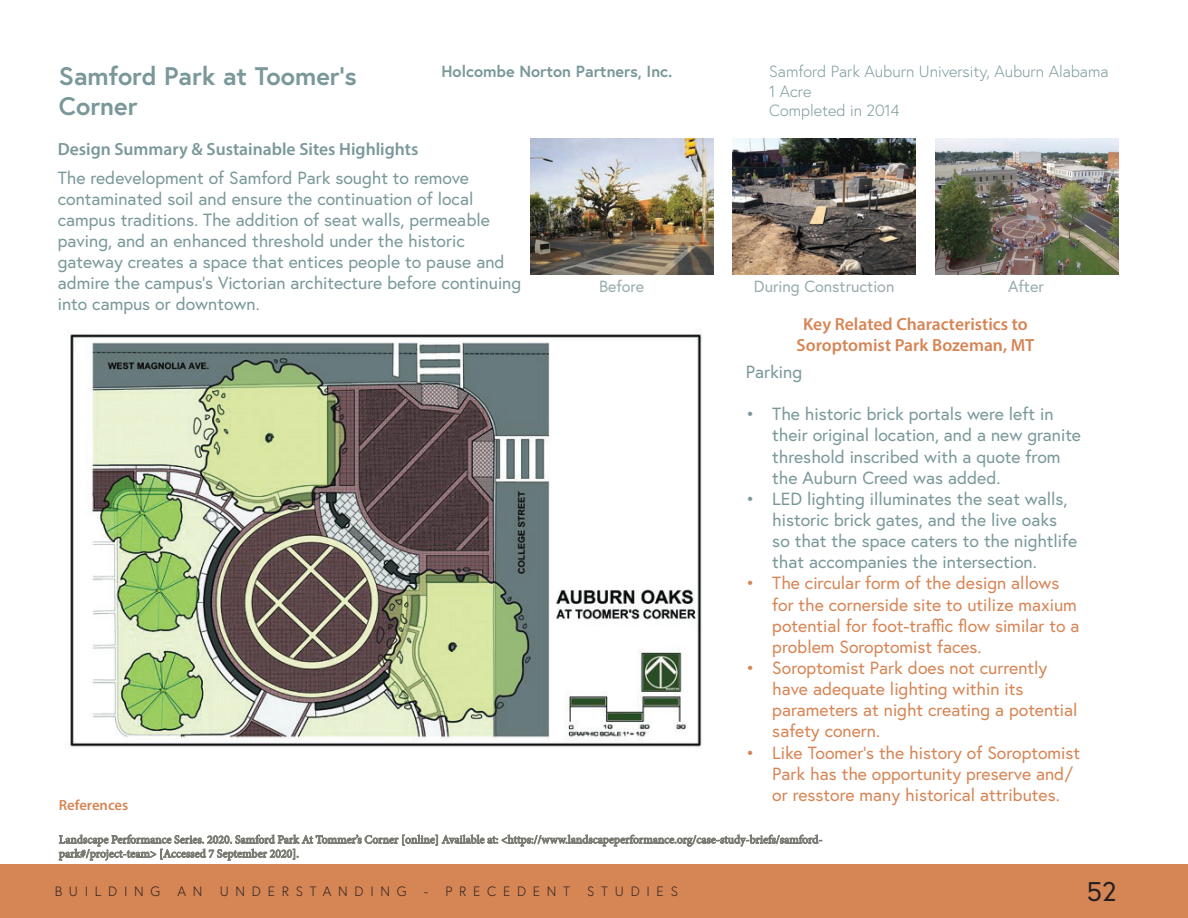
<style>
.page{position:relative;width:1188px;height:918px;background:#fff}
.page>*{position:absolute;margin:0;border:0;box-sizing:border-box;transform-origin:0 0}
.t1{font:27px "Europa";color:#231f20}
.t2{font:700 25.35px/30.5px "Europa";color:#7a9899}
.t3{font:17.55px/21.1px "Europa";color:#7a9899}
.t4{font:17.55px/21.1px "Europa";color:#d68555}
.t5{font:600 17.55px/21.1px "Myriad Pro";color:#d68555;text-align:center}
.t6{font:600 17.55px "Myriad Pro";color:#7a9899}
.t7{font:300 16.2px/19.4px "Europa";color:#7a9899}
.t8{font:16.2px "Europa";color:#99acad}
.t9{font:700 16.2px "Europa";color:#7a9899}
.t10{font:600 14.7px "Myriad Pro";color:#d68555}
.t11{font:300 13.5px "Europa";letter-spacing:.5em;color:#231f20}
</style>
<div class="page">
<div style="left:1px;top:865px;width:1187px;height:53px;background:#d68555"></div>
<svg style="left:58px;top:834px;width:764px;height:27px"></svg>
<img style="left:70px;top:330px;width:632px;height:419px">
<img style="left:530px;top:138px;width:183px;height:137px">
<img style="left:733px;top:138px;width:183px;height:137px">
<img style="left:935px;top:138px;width:183px;height:137px">
<h2 class="t2" style="left:59px;top:60px;width:299px">Samford Park at Toomer’s<br>Corner</h2>
<p class="t7" style="left:769px;top:62px;width:341px">Samford Park Auburn University, Auburn Alabama<br>1 Acre<br>Completed in 2014</p>
<p class="t9" style="left:442px;top:61px;width:232px">Holcombe Norton Partners, Inc.</p>
<p class="t6" style="left:58px;top:137px;width:362px">Design Summary &amp; Sustainable Sites Highlights</p>
<p class="t3" style="left:58px;top:167px;width:465px">The redevelopment of Samford Park sought to remove contaminated soil and ensure the continuation of local campus traditions. The addition of seat walls, permeable paving, and an enhanced threshold under the historic gateway creates a space that entices people to pause and admire the campus’s Victorian architecture before continuing into campus or downtown.</p>
<p class="t10" style="left:59px;top:795px;width:71px">References</p>
<p class="t8" style="left:599px;top:276px;width:47px">Before</p>
<p class="t8" style="left:1008px;top:276px;width:37px">After</p>
<p class="t8" style="left:754px;top:276px;width:142px">During Construction</p>
<p class="t5" style="left:797px;top:313px;width:239px">Key Related Characteristics to<br>Soroptomist Park Bozeman, MT</p>
<p class="t3" style="left:746px;top:361px;width:58px">Parking</p>
<p class="t3" style="left:772px;top:403px;width:310px;text-indent:-26px">• The historic brick portals were left in their original location, and a new granite threshold inscribed with a quote from the Auburn Creed was added.</p>
<p class="t3" style="left:772px;top:488px;width:306px;text-indent:-26px">• LED lighting illuminates the seat walls, historic brick gates, and the live oaks so that the space caters to the nightlife that accompanies the intersection.</p>
<p class="t4" style="left:772px;top:572px;width:309px;text-indent:-26px">• The circular form of the design allows for the cornerside site to utilize maxium potential for foot-traffic flow similar to a problem Soroptomist faces.</p>
<p class="t4" style="left:772px;top:657px;width:307px;text-indent:-26px">• Soroptomist Park does not currently have adequate lighting within its parameters at night creating a potential safety conern.</p>
<p class="t4" style="left:772px;top:742px;width:309px;text-indent:-26px">• Like Toomer’s the history of Soroptomist<br>Park has the opportunity preserve and/ or resstore many historical attributes.</p>
<p class="t11" style="left:55px;top:883px;width:107px">BUILDING</p>
<p class="t11" style="left:178px;top:883px;width:26px">A N</p>
<p class="t11" style="left:220px;top:883px;width:188px">UNDERSTANDING</p>
<p class="t11" style="left:424px;top:883px;width:148px">- PRECEDENT</p>
<p class="t11" style="left:587px;top:883px;width:92px">STUDIES</p>
<h1 class="t1" style="left:1087px;top:875px;width:31px">52</h1>
</div>
